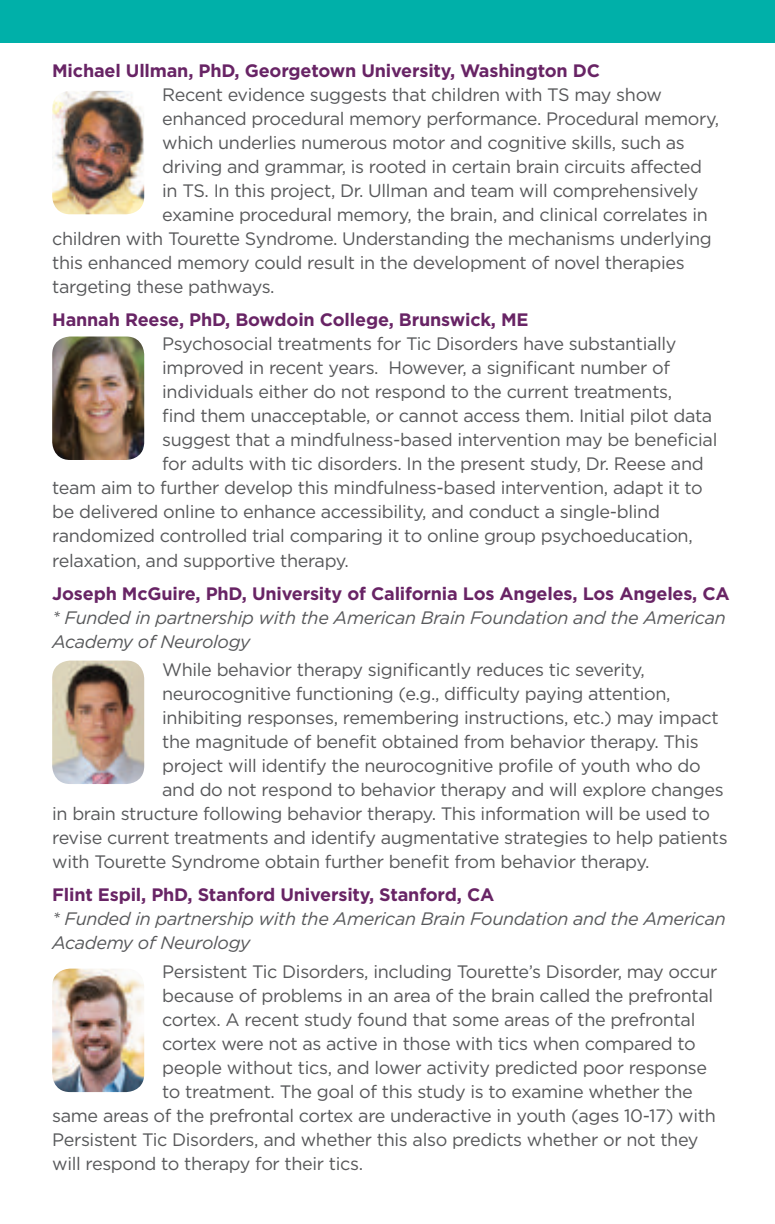
<style>
.page{position:relative;width:775px;height:1224px;background:#fff}
.page>*{position:absolute;margin:0;border:0;box-sizing:border-box;transform-origin:0 0}
.t1{font:18px "Gotham";letter-spacing:-.02em;color:#57585a}
.t2{font:700 18px "Gotham";letter-spacing:-.01em;color:#682465}
.t3{font:italic 18px/24px "Gotham";letter-spacing:-.02em;color:#57585a}
</style>
<div class="page">
<div style="left:0;top:0;width:774px;height:43px;background:#00b0a9"></div>
<img style="left:52px;top:336px;width:92px;height:124px">
<img style="left:52px;top:660px;width:92px;height:123px">
<img style="left:52px;top:968px;width:92px;height:123px">
<img style="left:52px;top:91px;width:92px;height:123px">
<p class="t2" style="left:52px;top:60px;width:549px">Michael Ullman, PhD, Georgetown University, Washington DC</p>
<p class="t1" style="left:162px;top:85px;width:501px">Recent evidence suggests that children with TS may show</p>
<p class="t1" style="left:162px;top:109px;width:558px">enhanced procedural memory performance. Procedural memory,</p>
<p class="t1" style="left:162px;top:133px;width:524px">which underlies numerous motor and cognitive skills, such as</p>
<p class="t1" style="left:162px;top:157px;width:541px">driving and grammar, is rooted in certain brain circuits affected</p>
<p class="t1" style="left:162px;top:181px;width:537px">in TS. In this project, Dr. Ullman and team will comprehensively</p>
<p class="t1" style="left:162px;top:205px;width:547px">examine procedural memory, the brain, and clinical correlates in</p>
<p class="t1" style="left:52px;top:229px;width:660px">children with Tourette Syndrome. Understanding the mechanisms underlying</p>
<p class="t1" style="left:52px;top:253px;width:633px">this enhanced memory could result in the development of novel therapies</p>
<p class="t1" style="left:52px;top:277px;width:224px">targeting these pathways.</p>
<p class="t2" style="left:52px;top:309px;width:477px">Hannah Reese, PhD, Bowdoin College, Brunswick, ME</p>
<p class="t1" style="left:162px;top:334px;width:515px">Psychosocial treatments for Tic Disorders have substantially</p>
<p class="t1" style="left:162px;top:358px;width:509px">improved in recent years. However, a significant number of</p>
<p class="t1" style="left:162px;top:382px;width:511px">individuals either do not respond to the current treatments,</p>
<p class="t1" style="left:162px;top:406px;width:551px">find them unacceptable, or cannot access them. Initial pilot data</p>
<p class="t1" style="left:162px;top:430px;width:556px">suggest that a mindfulness-based intervention may be beneficial</p>
<p class="t1" style="left:162px;top:454px;width:542px">for adults with tic disorders. In the present study, Dr. Reese and</p>
<p class="t1" style="left:52px;top:478px;width:652px">team aim to further develop this mindfulness-based intervention, adapt it to</p>
<p class="t1" style="left:52px;top:502px;width:609px">be delivered online to enhance accessibility, and conduct a single-blind</p>
<p class="t1" style="left:52px;top:526px;width:641px">randomized controlled trial comparing it to online group psychoeducation,</p>
<p class="t1" style="left:52px;top:550px;width:298px">relaxation, and supportive therapy.</p>
<p class="t2" style="left:52px;top:582px;width:678px">Joseph McGuire, PhD, University of California Los Angeles, Los Angeles, CA</p>
<p class="t3" style="left:52px;top:605px;width:674px">* Funded in partnership with the American Brain Foundation and the American<br>Academy of Neurology</p>
<p class="t1" style="left:162px;top:659px;width:484px">While behavior therapy significantly reduces tic severity,</p>
<p class="t1" style="left:162px;top:683px;width:509px">neurocognitive functioning (e.g., difficulty paying attention,</p>
<p class="t1" style="left:162px;top:707px;width:557px">inhibiting responses, remembering instructions, etc.) may impact</p>
<p class="t1" style="left:162px;top:731px;width:537px">the magnitude of benefit obtained from behavior therapy. This</p>
<p class="t1" style="left:162px;top:755px;width:539px">project will identify the neurocognitive profile of youth who do</p>
<p class="t1" style="left:162px;top:779px;width:562px">and do not respond to behavior therapy and will explore changes</p>
<p class="t1" style="left:52px;top:803px;width:659px">in brain structure following behavior therapy. This information will be used to</p>
<p class="t1" style="left:52px;top:827px;width:676px">revise current treatments and identify augmentative strategies to help patients</p>
<p class="t1" style="left:52px;top:851px;width:598px">with Tourette Syndrome obtain further benefit from behavior therapy.</p>
<p class="t2" style="left:52px;top:884px;width:443px">Flint Espil, PhD, Stanford University, Stanford, CA</p>
<p class="t3" style="left:52px;top:906px;width:674px">* Funded in partnership with the American Brain Foundation and the American<br>Academy of Neurology</p>
<p class="t1" style="left:162px;top:961px;width:556px">Persistent Tic Disorders, including Tourette’s Disorder, may occur</p>
<p class="t1" style="left:162px;top:985px;width:552px">because of problems in an area of the brain called the prefrontal</p>
<p class="t1" style="left:162px;top:1009px;width:534px">cortex. A recent study found that some areas of the prefrontal</p>
<p class="t1" style="left:162px;top:1033px;width:535px">cortex were not as active in those with tics when compared to</p>
<p class="t1" style="left:162px;top:1057px;width:546px">people without tics, and lower activity predicted poor response</p>
<p class="t1" style="left:162px;top:1081px;width:532px">to treatment. The goal of this study is to examine whether the</p>
<p class="t1" style="left:52px;top:1105px;width:664px">same areas of the prefrontal cortex are underactive in youth (ages 10-17) with</p>
<p class="t1" style="left:52px;top:1129px;width:647px">Persistent Tic Disorders, and whether this also predicts whether or not they</p>
<p class="t1" style="left:52px;top:1153px;width:312px">will respond to therapy for their tics.</p>
</div>
